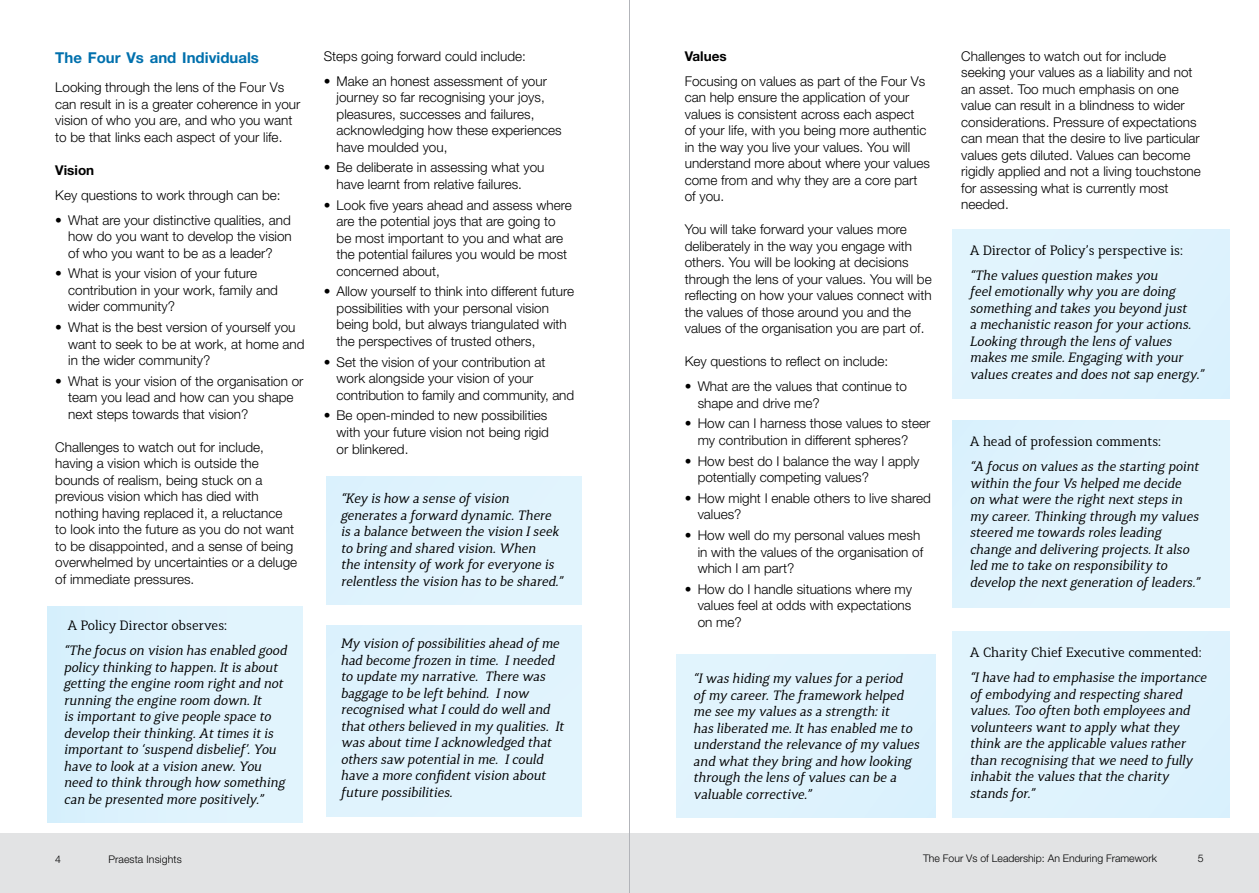
<style>
.page{position:relative;width:1259px;height:893px;background:#fff}
.page>*{position:absolute;margin:0;border:0;box-sizing:border-box;transform-origin:0 0}
.t1{font:700 15px "Helvetica Neue LT Std";color:#0070ad}
.t2{font:300 13.5px/16.5px "Helvetica Neue LT Std";color:#000}
.t3{font:italic 13.5px/16.5px "Synerga Pro";color:#000}
.t4{font:13.5px "Synerga Pro";color:#000}
.t5{font:700 13.5px "Helvetica Neue LT Std";color:#000}
.t6{font:300 10.5px "Helvetica Neue LT Std";color:#000}
</style>
<div class="page">
<div style="left:0;top:833px;width:1259px;height:60px;background:#e2e3e4"></div>
<div style="left:48px;top:606px;width:255px;height:217px;background:#dff3fd"></div>
<div style="left:326px;top:477px;width:256px;height:127px;background:#e0f3fd"></div>
<div style="left:326px;top:625px;width:256px;height:191px;background:#e0f3fd"></div>
<div style="left:676px;top:655px;width:259px;height:162px;background:#dff3fd"></div>
<div style="left:952px;top:230px;width:277px;height:169px;background:#dff3fd"></div>
<div style="left:952px;top:631px;width:277px;height:186px;background:#dff3fd"></div>
<div style="left:952px;top:420px;width:277px;height:187px;background:#e1f3fd"></div>
<hr style="left:629px;top:0;width:1px;height:893px;background:#b2b4b9">
<p class="t1" style="left:55px;top:48px;width:205px">The Four Vs and Individuals</p>
<p class="t2" style="left:55px;top:79px;width:247px">Looking through the lens of the Four Vs can result in is a greater coherence in your vision of who you are, and who you want to be that links each aspect of your life.</p>
<p class="t5" style="left:55px;top:161px;width:40px">Vision</p>
<p class="t2" style="left:55px;top:186px;width:227px">Key questions to work through can be:</p>
<p class="t2" style="left:68px;top:211px;width:225px;text-align:justify;text-indent:-13px">• What are your distinctive qualities, and how do you want to develop the vision of who you want to be as a leader?</p>
<p class="t2" style="left:68px;top:265px;width:211px;text-indent:-13px">• What is your vision of your future contribution in your work, family and wider community?</p>
<p class="t2" style="left:68px;top:319px;width:238px;text-indent:-13px">• What is the best version of yourself you want to seek to be at work, at home and in the wider community?</p>
<p class="t2" style="left:68px;top:372px;width:237px;text-indent:-13px">• What is your vision of the organisation or team you lead and how can you shape next steps towards that vision?</p>
<p class="t2" style="left:55px;top:438px;width:243px">Challenges to watch out for include, having a vision which is outside the bounds of realism, being stuck on a previous vision which has died with nothing having replaced it, a reluctance to look into the future as you do not want to be disappointed, and a sense of being overwhelmed by uncertainties or a deluge of immediate pressures.</p>
<p class="t4" style="left:68px;top:617px;width:161px">A Policy Director observes:</p>
<p class="t3" style="left:64px;top:642px;width:224px">“The focus on vision has enabled good policy thinking to happen. It is about getting the engine room right and not running the engine room down. It<br>is important to give people space to develop their thinking. At times it is important to ‘suspend disbelief’. You have to look at a vision anew. You need to think through how something can be presented more positively.”</p>
<p class="t2" style="left:324px;top:47px;width:204px">Steps going forward could include:</p>
<p class="t2" style="left:337px;top:72px;width:227px;text-indent:-13px">• Make an honest assessment of your journey so far recognising your joys, pleasures, successes and failures, acknowledging how these experiences have moulded you,</p>
<p class="t2" style="left:337px;top:159px;width:209px;text-indent:-13px">• Be deliberate in assessing what you have learnt from relative failures.</p>
<p class="t2" style="left:337px;top:196px;width:237px;text-indent:-13px">• Look five years ahead and assess where are the potential joys that are going to be most important to you and what are the potential failures you would be most concerned about,</p>
<p class="t2" style="left:337px;top:283px;width:239px;text-indent:-13px">• Allow yourself to think into different future possibilities with your personal vision being bold, but always triangulated with the perspectives of trusted others,</p>
<p class="t2" style="left:337px;top:353px;width:239px;text-indent:-13px">• Set the vision of your contribution at work alongside your vision of your contribution to family and community, and</p>
<p class="t2" style="left:337px;top:407px;width:214px;text-align:justify;text-indent:-13px">• Be open-minded to new possibilities with your future vision not being rigid or blinkered.</p>
<p class="t3" style="left:341px;top:490px;width:223px">“Key is how a sense of vision generates a forward dynamic. There is a balance between the vision I seek to bring and shared vision. When<br>the intensity of work for everyone is relentless the vision has to be shared.”</p>
<p class="t3" style="left:341px;top:635px;width:225px">My vision of possibilities ahead of me had become frozen in time. I needed to update my narrative. There was baggage to be left behind. I now recognised what I could do well and that others believed in my qualities. It was about time I acknowledged that others saw potential in me. I could have a more confident vision about future possibilities.</p>
<p class="t5" style="left:685px;top:47px;width:43px">Values</p>
<p class="t2" style="left:685px;top:72px;width:247px">Focusing on values as part of the Four Vs can help ensure the application of your values is consistent across each aspect<br>of your life, with you being more authentic in the way you live your values. You will understand more about where your values come from and why they are a core part of you.</p>
<p class="t2" style="left:685px;top:221px;width:248px">You will take forward your values more deliberately in the way you engage with others. You will be looking at decisions through the lens of your values. You will be reflecting on how your values connect with the values of those around you and the values of the organisation you are part of.</p>
<p class="t2" style="left:685px;top:353px;width:205px">Key questions to reflect on include:</p>
<p class="t2" style="left:697px;top:378px;width:211px;text-indent:-13px">• What are the values that continue to shape and drive me?</p>
<p class="t2" style="left:697px;top:415px;width:234px;text-indent:-13px">• How can I harness those values to steer my contribution in different spheres?</p>
<p class="t2" style="left:697px;top:452px;width:223px;text-indent:-13px">• How best do I balance the way I apply potentially competing values?</p>
<p class="t2" style="left:697px;top:489px;width:235px;text-indent:-13px">• How might I enable others to live shared values?</p>
<p class="t2" style="left:697px;top:527px;width:227px;text-indent:-13px">• How well do my personal values mesh in with the values of the organisation of which I am part?</p>
<p class="t2" style="left:697px;top:580px;width:216px;text-align:justify;text-indent:-13px">• How do I handle situations where my values feel at odds with expectations on me?</p>
<p class="t3" style="left:693px;top:670px;width:227px">“I was hiding my values for a period<br>of my career. The framework helped me see my values as a strength: it<br>has liberated me. It has enabled me to understand the relevance of my values and what they bring and how looking through the lens of values can be a valuable corrective.”</p>
<p class="t2" style="left:961px;top:47px;width:241px">Challenges to watch out for include seeking your values as a liability and not an asset. Too much emphasis on one value can result in a blindness to wider considerations. Pressure of expectations can mean that the desire to live particular values gets diluted. Values can become rigidly applied and not a living touchstone for assessing what is currently most needed.</p>
<p class="t4" style="left:969px;top:242px;width:215px">A Director of Policy’s perspective is:</p>
<p class="t3" style="left:969px;top:267px;width:235px">“The values question makes you<br>feel emotionally why you are doing something and takes you beyond just<br>a mechanistic reason for your actions.<br>Looking through the lens of values makes me smile. Engaging with your values creates and does not sap energy.”</p>
<p class="t4" style="left:969px;top:433px;width:193px">A head of profession comments:</p>
<p class="t3" style="left:969px;top:458px;width:231px">“A focus on values as the starting point within the four Vs helped me decide on what were the right next steps in my career. Thinking through my values steered me towards roles leading change and delivering projects. It also led me to take on responsibility to develop the next generation of leaders.”</p>
<p class="t4" style="left:969px;top:644px;width:233px">A Charity Chief Executive commented:</p>
<p class="t3" style="left:969px;top:669px;width:238px">“I have had to emphasise the importance of embodying and respecting shared values. Too often both employees and volunteers want to apply what they think are the applicable values rather than recognising that we need to fully inhabit the values that the charity stands for.”</p>
<p class="t6" style="left:55px;top:853px;width:7px">4</p>
<p class="t6" style="left:108px;top:853px;width:75px">Praesta Insights</p>
<p class="t6" style="left:923px;top:852px;width:235px">The Four Vs of Leadership: An Enduring Framework</p>
<p class="t6" style="left:1197px;top:852px;width:7px">5</p>
</div>
